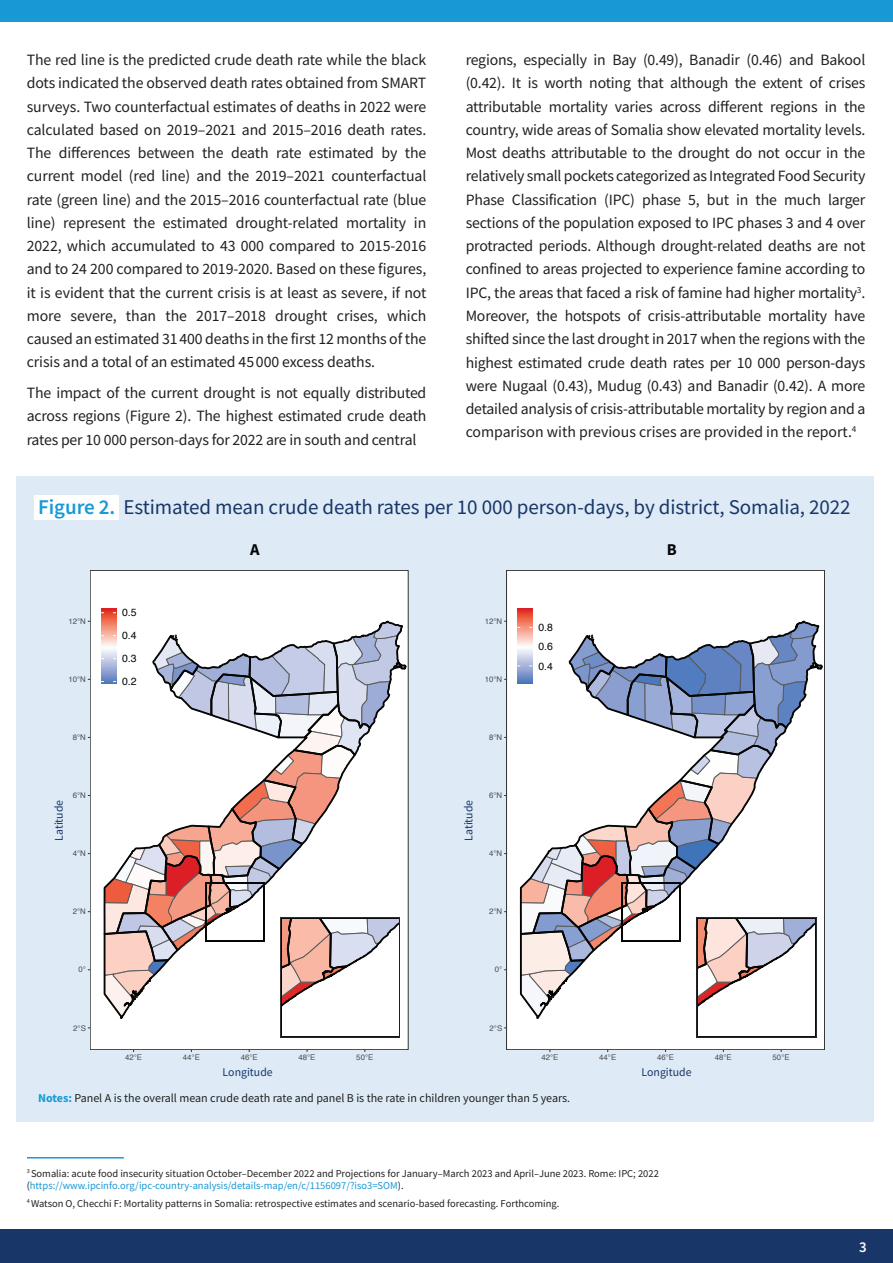
<style>
.page{position:relative;width:893px;height:1263px;background:#fff}
.page>*{position:absolute;margin:0;border:0;box-sizing:border-box;transform-origin:0 0}
.t1{font:21px "Source Sans Pro";letter-spacing:-.005em;color:#183667}
.t2{font:700 16.5px "Source Sans Pro";color:#050504}
.t3{font:15.75px/23.2px "Source Sans Pro";letter-spacing:-.005em;color:#202020;text-align:justify}
.t4{font:600 15px "Source Sans Pro";color:#fff}
.t5{font:12px "Source Sans Pro";color:#202020}
.t6{font:11.7px "Source Sans Pro";color:#183667}
.t7{font:10.5px/12.6px "Source Sans Pro";color:#202020}
.t8{font:10.5px "Helvetica";color:#050504}
.t9{font:7.8px "Helvetica";color:#4d4d4d}
.s1{font-weight:600;color:#1899d6}
.s2{font-weight:700;color:#1899d6}
.s3{color:#1899d6}
</style>
<div class="page">
<div style="left:0;top:0;width:893px;height:22px;background:#1899d6"></div>
<div style="left:0;top:1230px;width:893px;height:33px;background:#183667"></div>
<div style="left:16px;top:477px;width:857px;height:645px;background:#deebf7"></div>
<div style="left:34px;top:496px;width:85px;height:24px;background:#fff"></div>
<div style="left:90px;top:570px;width:318px;height:480px;background:#fff"></div>
<svg style="left:280px;top:1037px;width:120px;height:1px"></svg>
<svg style="left:101px;top:570px;width:307px;height:467px"></svg>
<div style="left:280px;top:917px;width:120px;height:120px;border:1px solid #323333"></div>
<div style="left:506px;top:570px;width:318px;height:480px;background:#fff"></div>
<svg style="left:696px;top:1037px;width:121px;height:1px"></svg>
<svg style="left:517px;top:570px;width:307px;height:467px"></svg>
<div style="left:697px;top:917px;width:119px;height:120px;border:1px solid #323333"></div>
<hr style="left:27px;top:1157px;width:97px;height:1px;background:#1899d6">
<p class="t3" style="left:27px;top:48px;width:401px">The red line is the predicted crude death rate while the black dots indicated the observed death rates obtained from SMART surveys. Two counterfactual estimates of deaths in 2022 were calculated based on 2019–2021 and 2015–2016 death rates.<br>The differences between the death rate estimated by the current model (red line) and the 2019–2021 counterfactual rate (green line) and the 2015–2016 counterfactual rate (blue line) represent the estimated drought-related mortality in 2022, which accumulated to 43 000 compared to 2015-2016 and to 24 200 compared to 2019-2020. Based on these figures, it is evident that the current crisis is at least as severe, if not more severe, than the 2017–2018 drought crises, which caused an estimated 31 400 deaths in the first 12 months of the crisis and a total of an estimated 45 000 excess deaths.</p>
<p class="t3" style="left:27px;top:381px;width:401px">The impact of the current drought is not equally distributed across regions (Figure 2). The highest estimated crude death rates per 10 000 person-days for 2022 are in south and central</p>
<p class="t3" style="left:466px;top:48px;width:401px">regions, especially in Bay (0.49), Banadir (0.46) and Bakool (0.42). It is worth noting that although the extent of crises attributable mortality varies across different regions in the country, wide areas of Somalia show elevated mortality levels.<br>Most deaths attributable to the drought do not occur in the relatively small pockets categorized as Integrated Food Security Phase Classification (IPC) phase 5, but in the much larger sections of the population exposed to IPC phases 3 and 4 over protracted periods. Although drought-related deaths are not confined to areas projected to experience famine according to IPC, the areas that faced a risk of famine had higher mortality<sup>3</sup>.<br>Moreover, the hotspots of crisis-attributable mortality have shifted since the last drought in 2017 when the regions with the highest estimated crude death rates per 10 000 person-days were Nugaal (0.43), Mudug (0.43) and Banadir (0.42). A more detailed analysis of crisis-attributable mortality by region and a comparison with previous crises are provided in the report.<sup>4</sup></p>
<h1 class="t1" style="left:38px;top:494px;width:814px"><span class="s1">Figure 2.</span> Estimated mean crude death rates per 10 000 person-days, by district, Somalia, 2022</h1>
<p class="t2" style="left:250px;top:539px;width:11px">A</p>
<p class="t2" style="left:667px;top:539px;width:11px">B</p>
<p class="t9" style="left:68px;top:615px;width:19px">12 N</p>
<p class="t8" style="left:122px;top:605px;width:16px">0.5</p>
<p class="t8" style="left:122px;top:628px;width:16px">0.4</p>
<p class="t9" style="left:485px;top:615px;width:19px">12 N</p>
<p class="t8" style="left:538px;top:619px;width:16px">0.8</p>
<p class="t8" style="left:538px;top:638px;width:16px">0.6</p>
<p class="t8" style="left:122px;top:651px;width:16px">0.3</p>
<p class="t8" style="left:538px;top:658px;width:16px">0.4</p>
<p class="t9" style="left:68px;top:673px;width:19px">10 N</p>
<p class="t8" style="left:122px;top:673px;width:16px">0.2</p>
<p class="t9" style="left:485px;top:673px;width:19px">10 N</p>
<p class="t9" style="left:73px;top:731px;width:15px">8 N</p>
<p class="t9" style="left:489px;top:731px;width:15px">8 N</p>
<p class="t9" style="left:73px;top:789px;width:15px">6 N</p>
<p class="t6" style="left:52px;top:841px;width:43px;rotate:-90deg">Latitude</p>
<p class="t6" style="left:461px;top:841px;width:43px;rotate:-90deg">Latitude</p>
<p class="t9" style="left:489px;top:789px;width:15px">6 N</p>
<p class="t9" style="left:73px;top:848px;width:15px">4 N</p>
<p class="t9" style="left:489px;top:848px;width:15px">4 N</p>
<p class="t9" style="left:73px;top:906px;width:15px">2 N</p>
<p class="t9" style="left:489px;top:906px;width:15px">2 N</p>
<p class="t9" style="left:78px;top:964px;width:6px">0</p>
<p class="t9" style="left:495px;top:964px;width:6px">0</p>
<p class="t9" style="left:73px;top:1022px;width:14px">2 S</p>
<p class="t9" style="left:490px;top:1022px;width:14px">2 S</p>
<p class="t9" style="left:125px;top:1051px;width:19px">42 E</p>
<p class="t9" style="left:183px;top:1051px;width:19px">44 E</p>
<p class="t9" style="left:241px;top:1051px;width:19px">46 E</p>
<p class="t9" style="left:298px;top:1051px;width:19px">48 E</p>
<p class="t9" style="left:356px;top:1051px;width:19px">50 E</p>
<p class="t9" style="left:541px;top:1051px;width:19px">42 E</p>
<p class="t9" style="left:599px;top:1051px;width:19px">44 E</p>
<p class="t9" style="left:657px;top:1051px;width:19px">46 E</p>
<p class="t9" style="left:715px;top:1051px;width:19px">48 E</p>
<p class="t9" style="left:773px;top:1051px;width:19px">50 E</p>
<p class="t6" style="left:223px;top:1064px;width:52px">Longitude</p>
<p class="t6" style="left:641px;top:1064px;width:52px">Longitude</p>
<p class="t5" style="left:38px;top:1090px;width:533px"><span class="s2">Notes:</span> Panel A is the overall mean crude death rate and panel B is the rate in children younger than 5 years.</p>
<p class="t7" style="left:27px;top:1167px;width:634px"><sup>3</sup> Somalia: acute food insecurity situation October–December 2022 and Projections for January–March 2023 and April–June 2023. Rome: IPC; 2022 (<span class="s3">https://www.ipcinfo.org/ipc-country-analysis/details-map/en/c/1156097/?iso3=SOM</span>).</p>
<p class="t7" style="left:27px;top:1197px;width:534px"><sup>4</sup> Watson O, Checchi F: Mortality patterns in Somalia: retrospective estimates and scenario-based forecasting. Forthcoming.</p>
<p class="t4" style="left:859px;top:1237px;width:9px">3</p>
</div>
